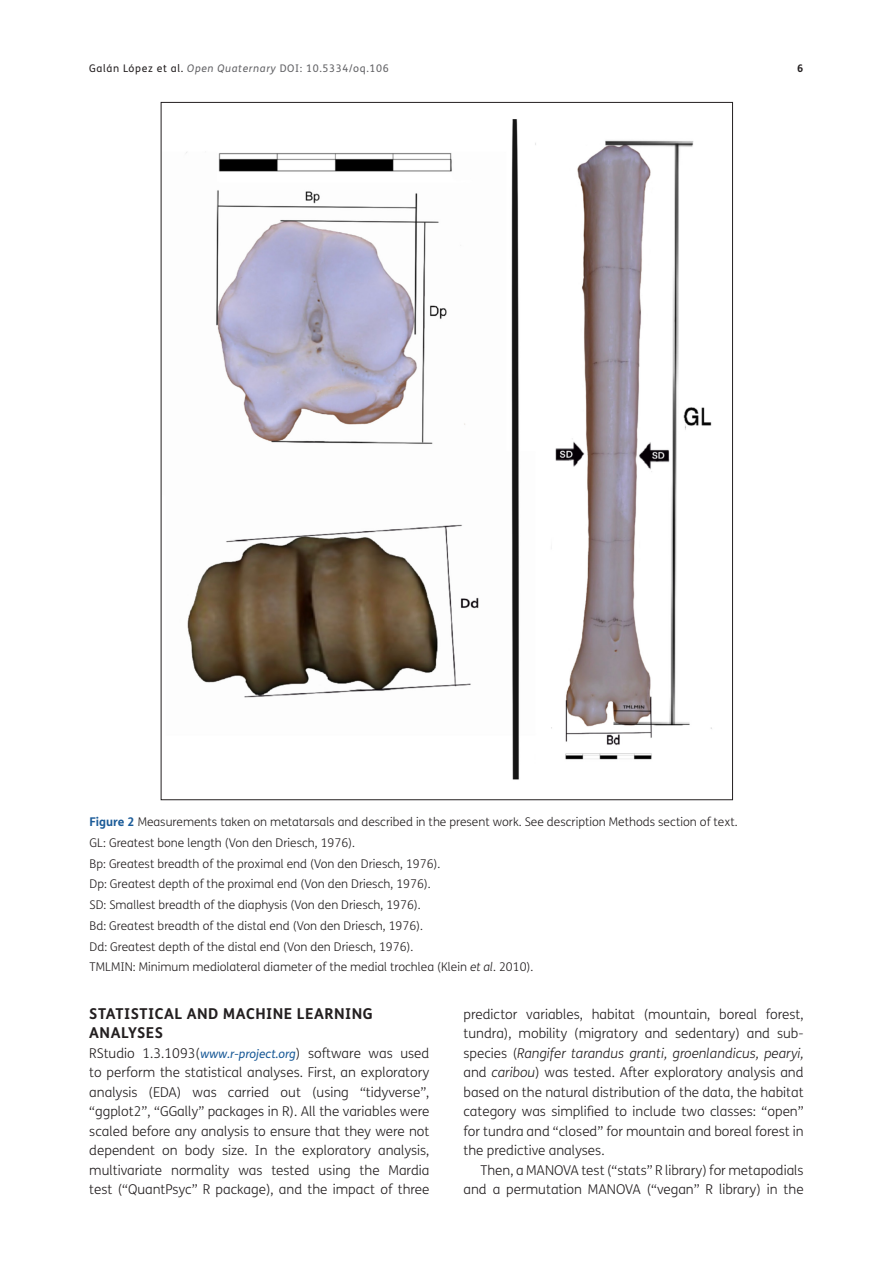
<style>
.page{position:relative;width:893px;height:1263px;background:#fff}
.page>*{position:absolute;margin:0;border:0;box-sizing:border-box;transform-origin:0 0}
.t1{font:700 15px/19.5px "FS Me";letter-spacing:.03em;color:#231f20}
.Body_Copy_-_1st_Para{font:300 13.5px/19.5px "FS Me";color:#231f20;text-align:justify}
.Body_Copy{font:300 13.5px/19.5px "FS Me";color:#231f20;text-align:right}
.Figure_copy_Note{font:300 12px "FS Me";color:#231f20}
.Figure_copy{font:300 12px "FS Me";color:#231f20}
.t2{font:10.5px "FS Me";letter-spacing:.06em;color:#636366}
.t3{font:700 10.5px "FS Me";color:#231f20}
.s1{color:#231f20}
.s2{font-style:italic}
.s3{font-weight:700;color:#1b5b98}
.s4{font-weight:400;font-style:italic;font-size:12px;color:#1b5b98}
</style>
<div class="page">
<img style="left:186px;top:119px;width:526px;height:661px">
<p class="t2" style="left:89px;top:62px;width:301px"><span class="s1">Galán López et al.</span> <span class="s2">Open Quaternary</span> DOI: 10.5334/oq.106</p>
<p class="t3" style="left:797px;top:61px;width:8px">6</p>
<p class="Figure_copy" style="left:90px;top:815px;width:649px"><span class="s3">Figure 2</span> Measurements taken on metatarsals and described in the present work. See description Methods section of text.</p>
<p class="Figure_copy_Note" style="left:90px;top:836px;width:267px">GL: Greatest bone length (Von den Driesch, 1976).</p>
<p class="Figure_copy_Note" style="left:90px;top:856px;width:352px">Bp: Greatest breadth of the proximal end (Von den Driesch, 1976).</p>
<p class="Figure_copy_Note" style="left:90px;top:877px;width:343px">Dp: Greatest depth of the proximal end (Von den Driesch, 1976).</p>
<p class="Figure_copy_Note" style="left:90px;top:898px;width:333px">SD: Smallest breadth of the diaphysis (Von den Driesch, 1976).</p>
<p class="Figure_copy_Note" style="left:90px;top:919px;width:335px">Bd: Greatest breadth of the distal end (Von den Driesch, 1976).</p>
<p class="Figure_copy_Note" style="left:90px;top:939px;width:325px">Dd: Greatest depth of the distal end (Von den Driesch, 1976).</p>
<p class="Figure_copy_Note" style="left:90px;top:960px;width:445px">TMLMIN: Minimum mediolateral diameter of the medial trochlea (Klein <span class="s2">et al</span>. 2010).</p>
<h2 class="t1" style="left:89px;top:1004px;width:285px">STATISTICAL AND MACHINE LEARNING<br>ANALYSES</h2>
<p class="Body_Copy_-_1st_Para" style="left:89px;top:1043px;width:342px">RStudio 1.3.1093(<span class="s4">www.r-project.org</span>) software was used to perform the statistical analyses. First, an exploratory analysis (EDA) was carried out (using “tidyverse”, “ggplot2”, “GGally” packages in R). All the variables were scaled before any analysis to ensure that they were not dependent on body size. In the exploratory analysis, multivariate normality was tested using the Mardia test (“QuantPsyc” R package), and the impact of three</p>
<p class="Body_Copy_-_1st_Para" style="left:463px;top:1004px;width:342px">predictor variables, habitat (mountain, boreal forest, tundra), mobility (migratory and sedentary) and sub&shy;species (<span class="s2">Rangifer tarandus granti, groenlandicus, pearyi, </span>and <span class="s2">caribou</span>) was tested. After exploratory analysis and based on the natural distribution of the data, the habitat category was simplified to include two classes: “open” for tundra and “closed” for mountain and boreal forest in the predictive analyses.</p>
<p class="Body_Copy" style="left:463px;top:1160px;width:342px">Then, a MANOVA test (“stats” R library) for metapodials and a permutation MANOVA (“vegan” R library) in the</p>
</div>
